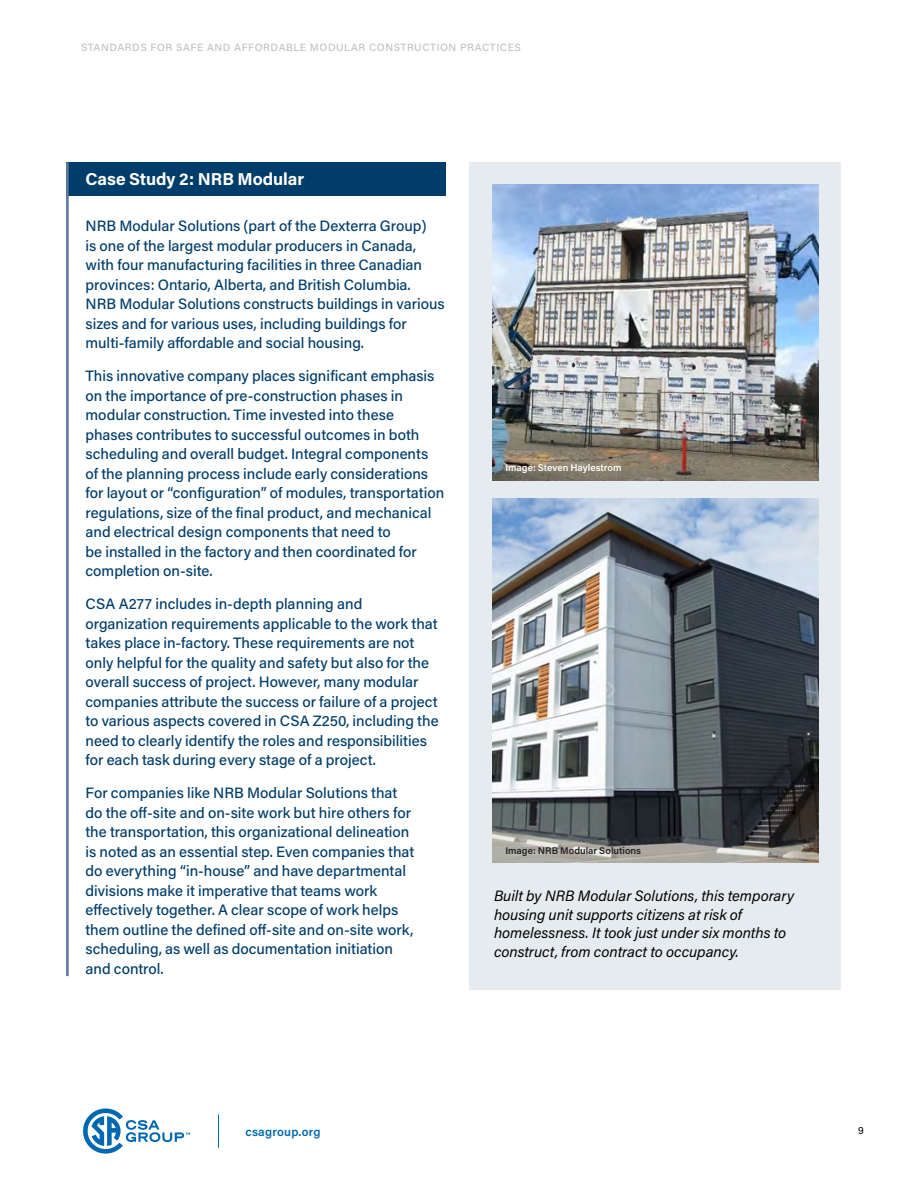
<style>
.page{position:relative;width:918px;height:1188px;background:#fff}
.page>*{position:absolute;margin:0;border:0;box-sizing:border-box;transform-origin:0 0}
.t1{font:700 17.25px "Acumin Pro";color:#fff}
.Text{font:500 15px/19.5px "Acumin Pro";color:#003d6a}
.t2{font:italic 15px/18.8px "Acumin Pro";color:#000}
.t3{font:600 12px "Acumin Pro";letter-spacing:.02em;color:#0068b2}
.t4{font:500 10.5px "Acumin Pro";letter-spacing:.05em;color:#c3c1c2}
.t5{font:10.5px "Acumin Pro";color:#000}
.t6{font:600 9.75px "Acumin Pro";color:#232120}
.t7{font:600 9.75px "Acumin Pro";letter-spacing:-.005em;color:#fff}
</style>
<div class="page">
<div style="left:66px;top:162px;width:380px;height:34px;background:#003d6a"></div>
<hr style="left:66px;top:162px;width:3px;height:814px;background:#5d799f">
<hr style="left:218px;top:1114px;width:1px;height:34px;background:#0068b2">
<svg style="left:83px;top:1108px;width:107px;height:46px"></svg>
<div style="left:469px;top:162px;width:372px;height:828px;background:linear-gradient(to right,#e4eaef,#e4eaef)"></div>
<img style="left:493px;top:185px;width:326px;height:296px">
<img style="left:493px;top:498px;width:326px;height:364px">
<p class="t4" style="left:81px;top:40px;width:442px">STANDARDS FOR SAFE AND AFFORDABLE MODULAR CONSTRUCTION PRACTICES</p>
<h3 class="t1" style="left:86px;top:166px;width:220px">Case Study 2: NRB Modular</h3>
<p class="Text" style="left:86px;top:215px;width:361px">NRB Modular Solutions (part of the Dexterra Group)<br>is one of the largest modular producers in Canada, with four manufacturing facilities in three Canadian provinces: Ontario, Alberta, and British Columbia.<br>NRB Modular Solutions constructs buildings in various sizes and for various uses, including buildings for multi-family affordable and social housing.</p>
<p class="Text" style="left:86px;top:365px;width:360px">This innovative company places significant emphasis on the importance of pre-construction phases in modular construction. Time invested into these phases contributes to successful outcomes in both scheduling and overall budget. Integral components of the planning process include early considerations for layout or “configuration” of modules, transportation regulations, size of the final product, and mechanical and electrical design components that need to<br>be installed in the factory and then coordinated for completion on-site.</p>
<p class="Text" style="left:86px;top:593px;width:355px">CSA A277 includes in-depth planning and organization requirements applicable to the work that takes place in-factory. These requirements are not only helpful for the quality and safety but also for the overall success of project. However, many modular companies attribute the success or failure of a project to various aspects covered in CSA Z250, including the need to clearly identify the roles and responsibilities for each task during every stage of a project.</p>
<p class="Text" style="left:86px;top:782px;width:330px">For companies like NRB Modular Solutions that do the off-site and on-site work but hire others for the transportation, this organizational delineation is noted as an essential step. Even companies that do everything “in-house” and have departmental divisions make it imperative that teams work effectively together. A clear scope of work helps them outline the defined off-site and on-site work, scheduling, as well as documentation initiation and control.</p>
<p class="t7" style="left:505px;top:461px;width:118px">Image: Steven Haylestrom</p>
<p class="t6" style="left:505px;top:843px;width:137px">Image: NRB Modular Solutions</p>
<p class="t2" style="left:494px;top:886px;width:302px">Built by NRB Modular Solutions, this temporary housing unit supports citizens at risk of homelessness. It took just under six months to construct, from contract to occupancy.</p>
<p class="t3" style="left:245px;top:1124px;width:77px">csagroup.org</p>
<p class="t5" style="left:858px;top:1123px;width:7px">9</p>
</div>
